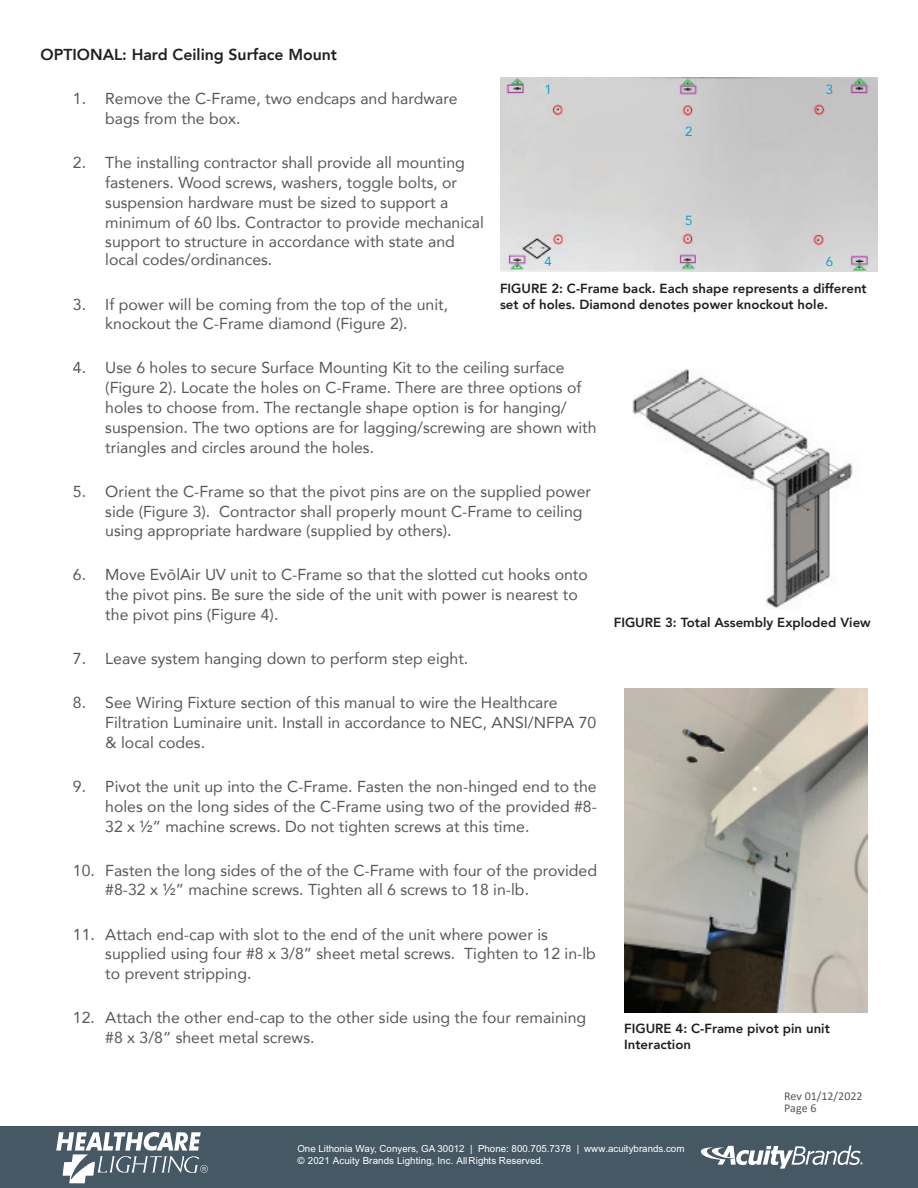
<style>
.page{position:relative;width:918px;height:1188px;background:#fff}
.page>*{position:absolute;margin:0;border:0;box-sizing:border-box;transform-origin:0 0}
.t1{font:15.9px/19.8px "Avenir";color:#57585a}
.t2{font:800 15.9px "Avenir";color:#231f20}
.t3{font:800 13.2px/16.5px "Avenir";color:#231f20}
.t4{font:13.2px "Avenir";color:#0fa1d1}
.t5{font:12px "Calibri";color:#57585a}
.t6{font:9.75px/11.6px "Arial";color:#fff}
</style>
<div class="page">
<div style="left:0;top:1126px;width:918px;height:61px;background:#475865"></div>
<svg style="left:701px;top:1146px;width:162px;height:23px"></svg>
<svg style="left:56px;top:1132px;width:152px;height:51px"></svg>
<img style="left:632px;top:369px;width:221px;height:240px">
<img style="left:624px;top:689px;width:243px;height:324px">
<img style="left:500px;top:78px;width:378px;height:193px">
<p class="t2" style="left:40px;top:42px;width:298px">OPTIONAL: Hard Ceiling Surface Mount</p>
<p class="t1" style="left:105px;top:89px;width:354px;text-indent:-32px">1. Remove the C-Frame, two endcaps and hardware bags from the box.</p>
<p class="t1" style="left:105px;top:152px;width:380px;text-indent:-32px">2. The installing contractor shall provide all mounting fasteners. Wood screws, washers, toggle bolts, or suspension hardware must be sized to support a minimum of 60 lbs. Contractor to provide mechanical support to structure in accordance with state and</p>
<p class="t1" style="left:105px;top:250px;width:169px">local codes/ordinances.</p>
<p class="t1" style="left:73px;top:294px;width:377px;text-align:center">3. If power will be coming from the top of the unit, knockout the C-Frame diamond (Figure 2).</p>
<p class="t1" style="left:105px;top:358px;width:493px;text-indent:-32px">4. Use 6 holes to secure Surface Mounting Kit to the ceiling surface (Figure 2). Locate the holes on C-Frame. There are three options of holes to choose from. The rectangle shape option is for hanging/ suspension. The two options are for lagging/screwing are shown with triangles and circles around the holes.</p>
<p class="t1" style="left:105px;top:481px;width:487px;text-indent:-32px">5. Orient the C-Frame so that the pivot pins are on the supplied power side (Figure 3). Contractor shall properly mount C-Frame to ceiling using appropriate hardware (supplied by others).</p>
<p class="t1" style="left:105px;top:565px;width:484px;text-indent:-32px">6. Move EvōlAir UV unit to C-Frame so that the slotted cut hooks onto the pivot pins. Be sure the side of the unit with power is nearest to the pivot pins (Figure 4).</p>
<p class="t1" style="left:73px;top:648px;width:397px">7. Leave system hanging down to perform step eight.</p>
<p class="t1" style="left:105px;top:692px;width:493px;text-indent:-32px">8. See Wiring Fixture section of this manual to wire the Healthcare<br>Filtration Luminaire unit. Install in accordance to NEC, ANSI/NFPA 70 &amp; local codes.</p>
<p class="t1" style="left:105px;top:776px;width:493px;text-align:justify;text-indent:-32px">9. Pivot the unit up into the C-Frame. Fasten the non-hinged end to the holes on the long sides of the C-Frame using two of the provided #8- 32 x ½” machine screws. Do not tighten screws at this time.</p>
<p class="t1" style="left:105px;top:860px;width:493px;text-indent:-32px">10. Fasten the long sides of the of the C-Frame with four of the provided #8-32 x ½” machine screws. Tighten all 6 screws to 18 in-lb.</p>
<p class="t1" style="left:105px;top:924px;width:492px;text-indent:-32px">11. Attach end-cap with slot to the end of the unit where power is supplied using four #8 x 3/8” sheet metal screws. Tighten to 12 in-lb to prevent stripping.</p>
<p class="t1" style="left:105px;top:1007px;width:482px;text-indent:-32px">12. Attach the other end-cap to the other side using the four remaining #8 x 3/8” sheet metal screws.</p>
<p class="t4" style="left:826px;top:79px;width:9px">3</p>
<p class="t4" style="left:544px;top:79px;width:9px">1</p>
<p class="t4" style="left:685px;top:121px;width:9px">2</p>
<p class="t4" style="left:685px;top:210px;width:9px">5</p>
<p class="t4" style="left:544px;top:251px;width:9px">4</p>
<p class="t4" style="left:826px;top:251px;width:9px">6</p>
<p class="t3" style="left:500px;top:280px;width:368px">FIGURE 2: C-Frame back. Each shape represents a different set of holes. Diamond denotes power knockout hole.</p>
<p class="t3" style="left:614px;top:614px;width:259px">FIGURE 3: Total Assembly Exploded View</p>
<p class="t3" style="left:624px;top:1020px;width:207px">FIGURE 4: C-Frame pivot pin unit<br>Interaction</p>
<p class="t5" style="left:784px;top:1087px;width:80px">Rev 01/12/2022</p>
<p class="t6" style="left:297px;top:1144px;width:389px">One Lithonia Way, Conyers, GA 30012 | Phone: 800.705.7378 | www.acuitybrands.com © 2021 Acuity Brands Lighting, Inc. AllRights Reserved.</p>
<p class="t5" style="left:784px;top:1099px;width:34px">Page 6</p>
</div>
